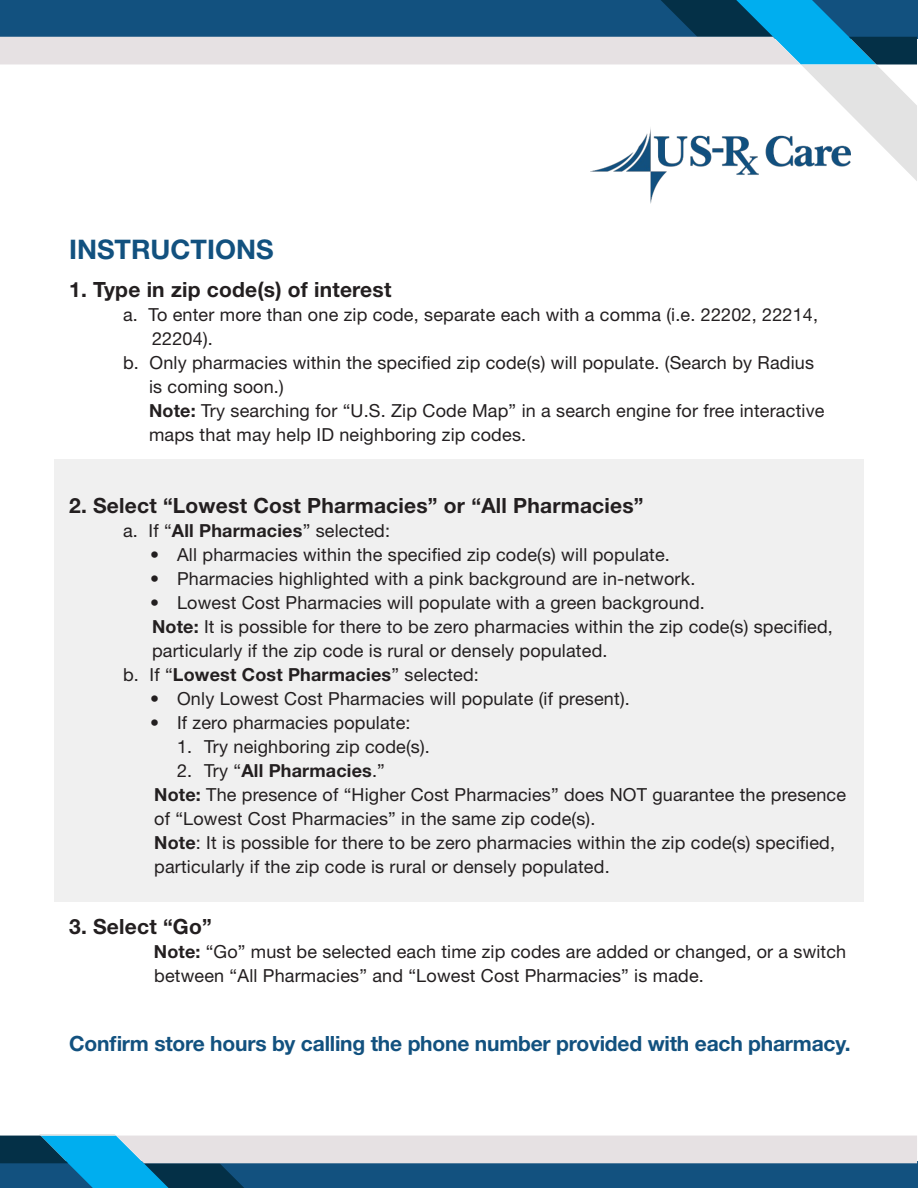
<style>
.page{position:relative;width:918px;height:1188px;background:#fff}
.page>*{position:absolute;margin:0;border:0;box-sizing:border-box;transform-origin:0 0}
.Heading_1{font:700 27px "Helvetica Neue LT Std";color:#12517f}
.t1{font:700 21px "Helvetica Neue LT Std";letter-spacing:.01em;color:#231f20}
.t2{font:700 21px "Helvetica Neue LT Std";letter-spacing:-.01em;color:#12517f}
.t3{font:18px/24px "Helvetica Neue LT Std";letter-spacing:.01em;color:#231f20}
.t4{font:700 18px "Helvetica Neue LT Std";letter-spacing:.01em;color:#231f20}
.s1{font-weight:700}
.s2{font-weight:400}
</style>
<div class="page">
<img style="left:650px;top:181px;width:9px;height:23px">
<svg style="left:0;top:0;width:917px;height:181px"></svg>
<svg style="left:0;top:1134px;width:917px;height:54px"></svg>
<div style="left:54px;top:459px;width:810px;height:443px;background:#f0f0f0"></div>
<p class="Heading_1" style="left:69px;top:233px;width:206px">INSTRUCTIONS</p>
<p class="t1" style="left:69px;top:276px;width:324px">1. Type in zip code(s) of interest</p>
<p class="t3" style="left:152px;top:302px;width:668px;text-indent:-29px">a. To enter more than one zip code, separate each with a comma (i.e. 22202, 22214,<br>22204).</p>
<p class="t3" style="left:149px;top:350px;width:677px;text-indent:-26px">b. Only pharmacies within the specified zip code(s) will populate. (Search by Radius is coming soon.)<br><span class="s1">Note:</span> Try searching for “U.S. Zip Code Map” in a search engine for free interactive maps that may help ID neighboring zip codes.</p>
<p class="t1" style="left:69px;top:492px;width:576px">2. Select “Lowest Cost Pharmacies” or “All Pharmacies”</p>
<p class="t3" style="left:123px;top:518px;width:269px">a. If “<span class="s1">All Pharmacies</span>” selected:</p>
<p class="t3" style="left:150px;top:542px;width:521px">• All pharmacies within the specified zip code(s) will populate.</p>
<p class="t3" style="left:150px;top:566px;width:547px">• Pharmacies highlighted with a pink background are in-network.</p>
<p class="t3" style="left:150px;top:590px;width:556px">• Lowest Cost Pharmacies will populate with a green background.</p>
<p class="t3" style="left:152px;top:614px;width:682px"><span class="s1">Note:</span> It is possible for there to be zero pharmacies within the zip code(s) specified, particularly if the zip code is rural or densely populated.</p>
<p class="t4" style="left:123px;top:663px;width:357px"><span class="s2">b. If “</span>Lowest Cost Pharmacies<span class="s2">” selected:</span></p>
<p class="t3" style="left:150px;top:686px;width:481px">• Only Lowest Cost Pharmacies will populate (if present).</p>
<p class="t3" style="left:150px;top:710px;width:262px">• If zero pharmacies populate:</p>
<p class="t3" style="left:177px;top:734px;width:254px">1. Try neighboring zip code(s).</p>
<p class="t4" style="left:177px;top:759px;width:209px"><span class="s2">2. Try “</span>All Pharmacies<span class="s2">.”</span></p>
<p class="t3" style="left:154px;top:782px;width:693px"><span class="s1">Note:</span> The presence of “Higher Cost Pharmacies” does NOT guarantee the presence of “Lowest Cost Pharmacies” in the same zip code(s).</p>
<p class="t3" style="left:154px;top:830px;width:682px"><span class="s1">Note</span>: It is possible for there to be zero pharmacies within the zip code(s) specified, particularly if the zip code is rural or densely populated.</p>
<p class="t1" style="left:69px;top:914px;width:144px">3. Select “Go”</p>
<p class="t3" style="left:154px;top:940px;width:694px"><span class="s1">Note:</span> “Go” must be selected each time zip codes are added or changed, or a switch between “All Pharmacies” and “Lowest Cost Pharmacies” is made.</p>
<p class="t2" style="left:69px;top:1030px;width:783px">Confirm store hours by calling the phone number provided with each pharmacy.</p>
</div>
